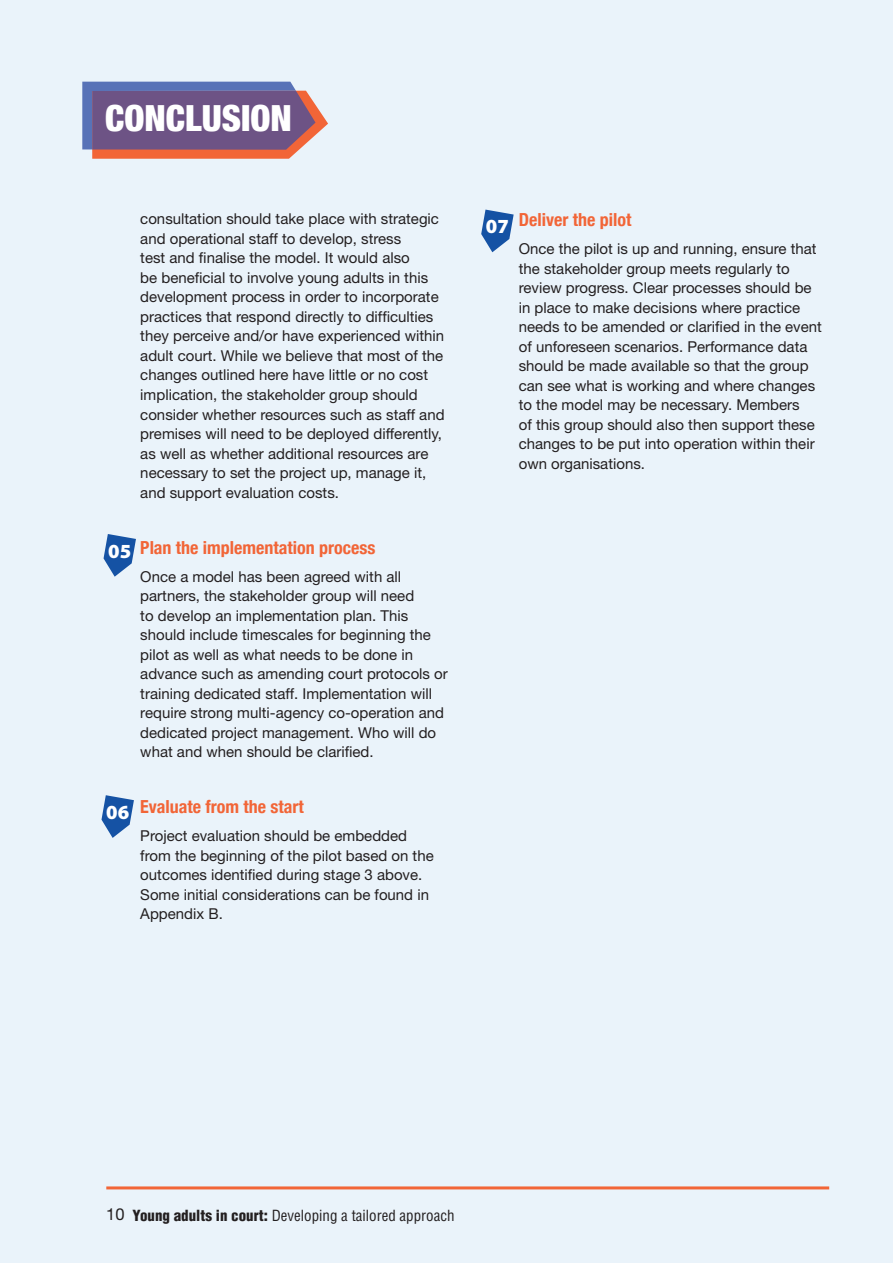
<style>
.page{position:relative;width:893px;height:1263px;background:#eaf3fa}
.page>*{position:absolute;margin:0;border:0;box-sizing:border-box;transform-origin:0 0}
.t1{font:900 condensed 36px "Helvetica Neue";color:#fff}
.t2{font:900 20.1px "Myriad Pro";color:#fff}
.t3{font:700 condensed 18px "Helvetica Neue";color:#f26537}
.t4{font:15px/19.5px "Helvetica Neue";color:#231f20}
.t5{font:condensed 15px "Helvetica";color:#231f20}
.s1{font-family:"Helvetica Neue";font-stretch:normal;font-size:16.5px}
.s2{font-weight:900}
</style>
<div class="page">
<hr style="left:106px;top:1186px;width:723px;height:3px;background:#f26537">
<svg style="left:101px;top:795px;width:33px;height:43px"></svg>
<svg style="left:481px;top:210px;width:33px;height:42px"></svg>
<svg style="left:104px;top:534px;width:32px;height:43px"></svg>
<svg style="left:82px;top:82px;width:246px;height:77px;background:#86668a"></svg>
<h1 class="t1" style="left:105px;top:96px;width:188px">COnCLUSiOn</h1>
<h2 class="t2" style="left:108px;top:539px;width:24px">05</h2>
<p class="t4" style="left:140px;top:209px;width:306px">consultation should take place with strategic and operational staff to develop, stress<br>test and finalise the model. It would also<br>be beneficial to involve young adults in this development process in order to incorporate practices that respond directly to difficulties they perceive and/or have experienced within adult court. While we believe that most of the changes outlined here have little or no cost implication, the stakeholder group should consider whether resources such as staff and premises will need to be deployed differently, as well as whether additional resources are necessary to set the project up, manage it, and support evaluation costs.</p>
<p class="t3" style="left:140px;top:536px;width:237px">Plan the implementation process</p>
<p class="t4" style="left:140px;top:566px;width:309px">Once a model has been agreed with all partners, the stakeholder group will need<br>to develop an implementation plan. This should include timescales for beginning the pilot as well as what needs to be done in advance such as amending court protocols or training dedicated staff. Implementation will require strong multi-agency co-operation and dedicated project management. Who will do what and when should be clarified.</p>
<h2 class="t2" style="left:106px;top:801px;width:24px">06</h2>
<p class="t3" style="left:140px;top:796px;width:165px">Evaluate from the start</p>
<p class="t4" style="left:140px;top:826px;width:295px">Project evaluation should be embedded from the beginning of the pilot based on the outcomes identified during stage 3 above.<br>Some initial considerations can be found in Appendix B.</p>
<h2 class="t2" style="left:486px;top:215px;width:24px">07</h2>
<p class="t3" style="left:519px;top:209px;width:114px">Deliver the pilot</p>
<p class="t4" style="left:519px;top:239px;width:305px">Once the pilot is up and running, ensure that the stakeholder group meets regularly to review progress. Clear processes should be in place to make decisions where practice needs to be amended or clarified in the event of unforeseen scenarios. Performance data should be made available so that the group can see what is working and where changes to the model may be necessary. Members<br>of this group should also then support these changes to be put into operation within their own organisations.</p>
<p class="t5" style="left:106px;top:1206px;width:350px"><span class="s1">10</span> <span class="s2">Young adults in court:</span> Developing a tailored approach</p>
</div>
